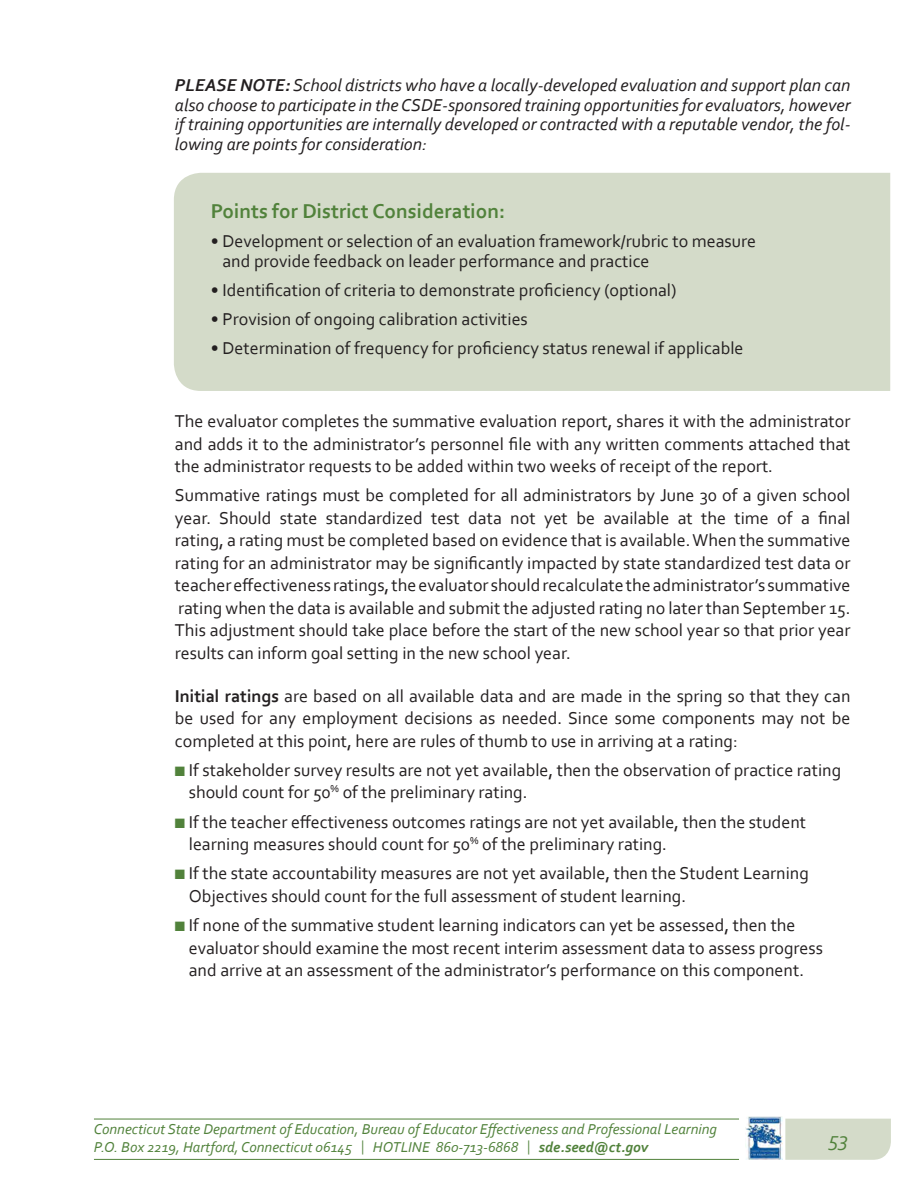
<style>
.page{position:relative;width:918px;height:1188px;background:#fff}
.page>*{position:absolute;margin:0;border:0;box-sizing:border-box;transform-origin:0 0}
.Sub_2_head{font:700 21px "Corbel";color:#51823b}
.t1{font:italic 21px "Corbel";color:#51823b}
.Body_Main{font:18px/22.5px "Corbel";color:#231f20}
.Body_Main_Ital{font:italic 18px/19.5px "Corbel";color:#231f20;text-align:justify}
.Body_sub_2{font:18px/19.5px "Corbel";color:#231f20}
.t2{font:italic 15px/18px "Corbel";color:#51823b}
.s1{font-weight:700}
.s2{color:#51823b}
.s3{font-style:normal}
</style>
<div class="page">
<hr style="left:94px;top:1119px;width:645px;height:1px;background:#51823b">
<hr style="left:94px;top:1159px;width:645px;height:1px;background:#51823b">
<div style="left:785px;top:1119px;width:106px;height:41px;background:#d4dbc9"></div>
<img style="left:745px;top:1117px;width:37px;height:43px">
<div style="left:174px;top:173px;width:716px;height:218px;background:#d4dbc9"></div>
<p class="Body_Main_Ital" style="left:175px;top:75px;width:677px"><span class="s1">PLEASE NOTE:</span> School districts who have a locally-developed evaluation and support plan can also choose to participate in the CSDE-sponsored training opportunities for evaluators, however if training opportunities are internally developed or contracted with a reputable vendor, the fol&shy;lowing are points for consideration:</p>
<p class="Sub_2_head" style="left:211px;top:198px;width:296px">Points for District Consideration:</p>
<p class="Body_sub_2" style="left:222px;top:231px;width:535px;text-indent:-12px">• Development or selection of an evaluation framework/rubric to measure and provide feedback on leader performance and practice</p>
<p class="Body_sub_2" style="left:211px;top:280px;width:467px">• Identification of criteria to demonstrate proficiency (optional)</p>
<p class="Body_sub_2" style="left:211px;top:309px;width:318px">• Provision of ongoing calibration activities</p>
<p class="Body_sub_2" style="left:211px;top:338px;width:534px">• Determination of frequency for proficiency status renewal if applicable</p>
<p class="Body_Main" style="left:175px;top:409px;width:677px;text-align:justify">The evaluator completes the summative evaluation report, shares it with the administrator and adds it to the administrator’s personnel file with any written comments attached that the administrator requests to be added within two weeks of receipt of the report.</p>
<p class="Body_Main" style="left:175px;top:484px;width:677px;text-align:justify">Summative ratings must be completed for all administrators by June 30 of a given school year. Should state standardized test data not yet be available at the time of a final rating, a rating must be completed based on evidence that is available. When the summative rating for an administrator may be significantly impacted by state standardized test data or teacher effectiveness ratings, the evaluator should recalculate the administrator’s summative rating when the data is available and submit the adjusted rating no later than September 15.<br>This adjustment should take place before the start of the new school year so that prior year results can inform goal setting in the new school year.</p>
<p class="Body_Main" style="left:175px;top:684px;width:677px;text-align:justify"><span class="s1">Initial ratings</span> are based on all available data and are made in the spring so that they can be used for any employment decisions as needed. Since some components may not be completed at this point, here are rules of thumb to use in arriving at a rating:</p>
<p class="Body_Main" style="left:189px;top:758px;width:654px;text-indent:-14px"><span class="s2">■</span> If stakeholder survey results are not yet available, then the observation of practice rating should count for 50<sup>%</sup> of the preliminary rating.</p>
<p class="Body_Main" style="left:189px;top:810px;width:619px;text-indent:-14px"><span class="s2">■</span> If the teacher effectiveness outcomes ratings are not yet available, then the student learning measures should count for 50<sup>%</sup> of the preliminary rating.</p>
<p class="Body_Main" style="left:189px;top:862px;width:622px;text-indent:-14px"><span class="s2">■</span> If the state accountability measures are not yet available, then the Student Learning<br>Objectives should count for the full assessment of student learning.</p>
<p class="Body_Main" style="left:189px;top:914px;width:636px;text-indent:-14px"><span class="s2">■</span> If none of the summative student learning indicators can yet be assessed, then the evaluator should examine the most recent interim assessment data to assess progress and arrive at an assessment of the administrator’s performance on this component.</p>
<p class="t2" style="left:94px;top:1120px;width:625px">Connecticut State Department of Education, Bureau of Educator Effectiveness and Professional Learning<br>P.O. Box 2219, Hartford, Connecticut 06145 <span class="s3">|</span> HOTLINE 860-713-6868 <span class="s3">|</span> <span class="s1">sde.seed@ct.gov</span></p>
<p class="t1" style="left:829px;top:1127px;width:21px">53</p>
</div>
